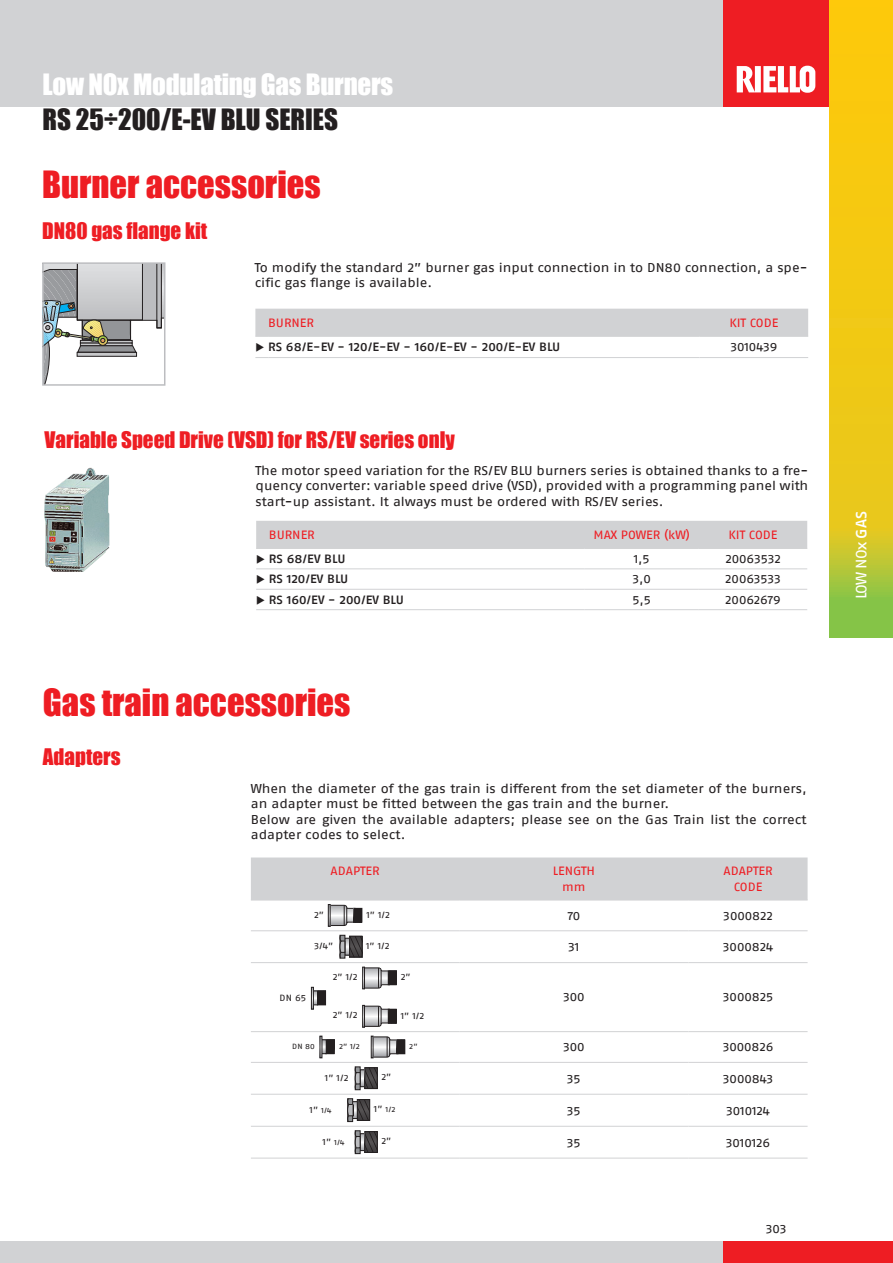
<style>
.page{position:relative;width:893px;height:1263px;background:#fff}
.page>*{position:absolute;margin:0;border:0;box-sizing:border-box;transform-origin:0 0}
.SOTTOtitolo{font:34.5px "Impact";color:#ee1d23}
.TITOLO{font:27px "Impact";letter-spacing:-.01em;color:#fff}
.NOME_prodotto_grigio{font:27px "Impact";color:#231f20}
.Nome_accessori{font:21px "Impact";color:#ee1d23}
.t1{font:15px "Fago Ex Lf";letter-spacing:-.06em;color:#fff}
.TESTI_Accessori{font:12.75px/15.3px "Fago Ex Lf";color:#231f20}
.TESTI_tabella_Access{font:12px "Fago Ex Lf";color:#231f20}
.TESTI_tabella_Access-2{font:500 12px "Fago Ex Lf";color:#231f20}
.TESTATA_tabella_Acce{font:12px "Fago Ex Lf";color:#ee1d23}
.t2{font:9px "Fago Ex Lf";color:#231f20}
.t3{font:7.5px "Fago Ex Lf";color:#231f20}
.s1{font-size:9px}
.s2{font-weight:500}
</style>
<div class="page">
<div style="left:0;top:0;width:893px;height:106px;background:#d1d2d4"></div>
<div style="left:0;top:1242px;width:830px;height:21px;background:#d1d2d4"></div>
<div style="left:723px;top:0;width:106px;height:106px;background:#ee1d23"></div>
<div style="left:723px;top:1242px;width:170px;height:21px;background:#ee1d23"></div>
<svg style="left:829px;top:0;width:64px;height:616px;background:#e9c817"></svg>
<div style="left:829px;top:616px;width:64px;height:22px;background:#85c447"></div>
<svg style="left:737px;top:66px;width:78px;height:27px"></svg>
<div style="left:255px;top:309px;width:553px;height:28px;background:#d1d2d4"></div>
<hr style="left:268px;top:336px;width:432px;height:1px;background:#d1d2d4">
<hr style="left:700px;top:336px;width:108px;height:1px;background:#d1d2d4">
<hr style="left:268px;top:357px;width:432px;height:1px;background:#d1d2d4">
<hr style="left:700px;top:357px;width:108px;height:1px;background:#d1d2d4">
<svg style="left:45px;top:265px;width:117px;height:118px"></svg>
<div style="left:42px;top:262px;width:123px;height:124px;border:2px solid #bcbdc0"></div>
<hr style="left:269px;top:589px;width:316px;height:1px;background:#d1d2d4">
<hr style="left:585px;top:589px;width:114px;height:1px;background:#d1d2d4">
<hr style="left:699px;top:589px;width:108px;height:1px;background:#d1d2d4">
<hr style="left:269px;top:609px;width:316px;height:1px;background:#d1d2d4">
<hr style="left:585px;top:609px;width:114px;height:1px;background:#d1d2d4">
<hr style="left:699px;top:609px;width:108px;height:1px;background:#d1d2d4">
<img style="left:44px;top:468px;width:65px;height:104px">
<hr style="left:251px;top:930px;width:208px;height:1px;background:#d1d2d4">
<hr style="left:459px;top:930px;width:229px;height:1px;background:#d1d2d4">
<hr style="left:688px;top:930px;width:120px;height:1px;background:#d1d2d4">
<hr style="left:251px;top:962px;width:208px;height:1px;background:#d1d2d4">
<hr style="left:459px;top:962px;width:229px;height:1px;background:#d1d2d4">
<hr style="left:688px;top:962px;width:120px;height:1px;background:#d1d2d4">
<hr style="left:251px;top:1031px;width:208px;height:1px;background:#d1d2d4">
<hr style="left:459px;top:1031px;width:229px;height:1px;background:#d1d2d4">
<hr style="left:688px;top:1031px;width:120px;height:1px;background:#d1d2d4">
<hr style="left:251px;top:1062px;width:208px;height:1px;background:#d1d2d4">
<hr style="left:459px;top:1062px;width:229px;height:1px;background:#d1d2d4">
<hr style="left:688px;top:1062px;width:120px;height:1px;background:#d1d2d4">
<hr style="left:251px;top:1094px;width:208px;height:1px;background:#d1d2d4">
<hr style="left:251px;top:1126px;width:208px;height:1px;background:#d1d2d4">
<hr style="left:459px;top:1094px;width:229px;height:1px;background:#d1d2d4">
<hr style="left:459px;top:1126px;width:229px;height:1px;background:#d1d2d4">
<hr style="left:688px;top:1094px;width:120px;height:1px;background:#d1d2d4">
<hr style="left:688px;top:1126px;width:120px;height:1px;background:#d1d2d4">
<hr style="left:251px;top:1158px;width:208px;height:1px;background:#d1d2d4">
<hr style="left:459px;top:1158px;width:229px;height:1px;background:#d1d2d4">
<hr style="left:688px;top:1158px;width:120px;height:1px;background:#d1d2d4">
<svg style="left:251px;top:857px;width:557px;height:69px"></svg>
<div style="left:328px;top:904px;width:2px;height:22px;border:1px solid #231f20"></div>
<svg style="left:339px;top:935px;width:23px;height:24px"></svg>
<svg style="left:314px;top:993px;width:2px;height:10px"></svg>
<div style="left:312px;top:991px;width:6px;height:14px;border:1px solid #231f20"></div>
<div style="left:311px;top:987px;width:3px;height:22px;border:1px solid #231f20"></div>
<svg style="left:318px;top:991px;width:8px;height:14px"></svg>
<svg style="left:365px;top:967px;width:31px;height:22px"></svg>
<div style="left:362px;top:967px;width:3px;height:22px;border:1px solid #231f20"></div>
<svg style="left:365px;top:1005px;width:31px;height:22px"></svg>
<div style="left:362px;top:1005px;width:3px;height:22px;border:1px solid #231f20"></div>
<div style="left:326px;top:1039px;width:8px;height:15px;border:1px solid #231f20"></div>
<svg style="left:326px;top:1040px;width:8px;height:14px"></svg>
<svg style="left:373px;top:1036px;width:32px;height:21px"></svg>
<div style="left:371px;top:1036px;width:2px;height:22px;border:1px solid #231f20"></div>
<svg style="left:355px;top:1066px;width:22px;height:24px"></svg>
<svg style="left:347px;top:1098px;width:23px;height:24px"></svg>
<svg style="left:355px;top:1130px;width:22px;height:24px"></svg>
<svg style="left:255px;top:357px;width:13px;height:1px"></svg>
<svg style="left:256px;top:521px;width:551px;height:48px"></svg>
<svg style="left:256px;top:588px;width:13px;height:22px"></svg>
<p class="TITOLO" style="left:43px;top:64px;width:352px">Low NOx Modulating Gas Burners</p>
<p class="NOME_prodotto_grigio" style="left:43px;top:98px;width:297px">RS 25÷200/E-EV BLU SERIES</p>
<p class="SOTTOtitolo" style="left:42px;top:158px;width:280px">Burner accessories</p>
<p class="Nome_accessori" style="left:42px;top:214px;width:167px">DN80 gas flange kit</p>
<p class="TESTI_Accessori" style="left:255px;top:259px;width:554px">To modify the standard 2” burner gas input connection in to DN80 connection, a spe&shy;cific gas flange is available.</p>
<p class="TESTATA_tabella_Acce" style="left:268px;top:315px;width:47px">BURNER</p>
<p class="TESTATA_tabella_Acce" style="left:729px;top:315px;width:50px">KIT CODE</p>
<p class="TESTI_tabella_Access-2" style="left:268px;top:340px;width:294px">RS 68/E-EV - 120/E-EV - 160/E-EV - 200/E-EV BLU</p>
<p class="TESTI_tabella_Access" style="left:730px;top:340px;width:49px">3010439</p>
<p class="Nome_accessori" style="left:45px;top:423px;width:412px">Variable Speed Drive (VSD) for RS/EV series only</p>
<p class="TESTI_Accessori" style="left:256px;top:463px;width:554px;text-align:justify">The motor speed variation for the RS/EV BLU burners series is obtained thanks to a fre&shy;quency converter: variable speed drive (VSD), provided with a programming panel with start-up assistant. It always must be ordered with RS/EV series.</p>
<p class="TESTATA_tabella_Acce" style="left:269px;top:528px;width:47px">BURNER</p>
<p class="TESTATA_tabella_Acce" style="left:593px;top:528px;width:98px">MAX POWER (kW)</p>
<p class="TESTATA_tabella_Acce" style="left:729px;top:528px;width:50px">KIT CODE</p>
<p class="TESTI_tabella_Access-2" style="left:269px;top:552px;width:78px">RS 68/EV BLU</p>
<p class="TESTI_tabella_Access" style="left:634px;top:552px;width:17px">1,5</p>
<p class="TESTI_tabella_Access" style="left:725px;top:552px;width:57px">20063532</p>
<p class="TESTI_tabella_Access-2" style="left:269px;top:572px;width:81px">RS 120/EV BLU</p>
<p class="TESTI_tabella_Access" style="left:633px;top:572px;width:20px">3,0</p>
<p class="TESTI_tabella_Access" style="left:725px;top:572px;width:57px">20063533</p>
<p class="TESTI_tabella_Access-2" style="left:269px;top:592px;width:137px">RS 160/EV - 200/EV BLU</p>
<p class="TESTI_tabella_Access" style="left:632px;top:592px;width:20px">5,5</p>
<p class="TESTI_tabella_Access" style="left:725px;top:592px;width:57px">20062679</p>
<p class="SOTTOtitolo" style="left:43px;top:676px;width:309px">Gas train accessories</p>
<p class="Nome_accessori" style="left:43px;top:740px;width:79px">Adapters</p>
<p class="TESTI_Accessori" style="left:251px;top:781px;width:557px">When the diameter of the gas train is different from the set diameter of the burners, an adapter must be fitted between the gas train and the burner.</p>
<p class="TESTI_Accessori" style="left:251px;top:811px;width:557px">Below are given the available adapters; please see on the Gas Train list the correct adapter codes to select.</p>
<p class="TESTATA_tabella_Acce" style="left:331px;top:863px;width:50px">ADAPTER</p>
<p class="TESTATA_tabella_Acce" style="left:553px;top:863px;width:44px">LENGTH</p>
<p class="TESTATA_tabella_Acce" style="left:562px;top:880px;width:25px">mm</p>
<p class="TESTATA_tabella_Acce" style="left:724px;top:863px;width:50px">ADAPTER</p>
<p class="TESTATA_tabella_Acce" style="left:734px;top:880px;width:30px">CODE</p>
<p class="t2" style="left:280px;top:992px;width:28px">DN 65</p>
<p class="t2" style="left:314px;top:909px;width:11px">2”</p>
<p class="t2" style="left:366px;top:909px;width:25px">1” 1/2</p>
<p class="TESTI_tabella_Access" style="left:567px;top:908px;width:15px">70</p>
<p class="TESTI_tabella_Access" style="left:723px;top:908px;width:51px">3000822</p>
<p class="t2" style="left:314px;top:940px;width:21px">3/4”</p>
<p class="t2" style="left:366px;top:940px;width:25px">1” 1/2</p>
<p class="TESTI_tabella_Access" style="left:568px;top:940px;width:13px">31</p>
<p class="TESTI_tabella_Access" style="left:723px;top:940px;width:52px">3000824</p>
<p class="t2" style="left:333px;top:971px;width:26px">2” 1/2</p>
<p class="t2" style="left:401px;top:971px;width:11px">2”</p>
<p class="t2" style="left:333px;top:1010px;width:26px">2” 1/2</p>
<p class="t2" style="left:401px;top:1010px;width:25px">1” 1/2</p>
<p class="TESTI_tabella_Access" style="left:563px;top:990px;width:23px">300</p>
<p class="TESTI_tabella_Access" style="left:723px;top:990px;width:52px">3000825</p>
<p class="t3" style="left:292px;top:1042px;width:24px">DN 80</p>
<p class="t3" style="left:339px;top:1042px;width:22px">2” 1/2</p>
<p class="t3" style="left:409px;top:1042px;width:10px">2”</p>
<p class="TESTI_tabella_Access" style="left:563px;top:1040px;width:23px">300</p>
<p class="TESTI_tabella_Access" style="left:723px;top:1040px;width:52px">3000826</p>
<p class="t2" style="left:325px;top:1072px;width:25px">1” 1/2</p>
<p class="t2" style="left:381px;top:1072px;width:11px">2”</p>
<p class="TESTI_tabella_Access" style="left:567px;top:1071px;width:15px">35</p>
<p class="TESTI_tabella_Access" style="left:723px;top:1071px;width:52px">3000843</p>
<p class="t3" style="left:310px;top:1105px;width:24px"><span class="s1">1”</span> 1/4</p>
<p class="t3" style="left:374px;top:1105px;width:23px"><span class="s1">1”</span> 1/2</p>
<p class="TESTI_tabella_Access" style="left:567px;top:1103px;width:15px">35</p>
<p class="TESTI_tabella_Access" style="left:726px;top:1103px;width:45px">3010124</p>
<p class="t3" style="left:323px;top:1137px;width:24px"><span class="s1">1”</span> 1/4</p>
<p class="t2" style="left:381px;top:1136px;width:11px">2”</p>
<p class="TESTI_tabella_Access" style="left:567px;top:1135px;width:15px">35</p>
<p class="TESTI_tabella_Access" style="left:726px;top:1135px;width:46px">3010126</p>
<p class="TESTI_tabella_Access" style="left:766px;top:1222px;width:22px">303</p>
<p class="t1" style="left:852px;top:599px;width:90px;rotate:-90deg">LOW NOx <span class="s2">GAS</span></p>
</div>
